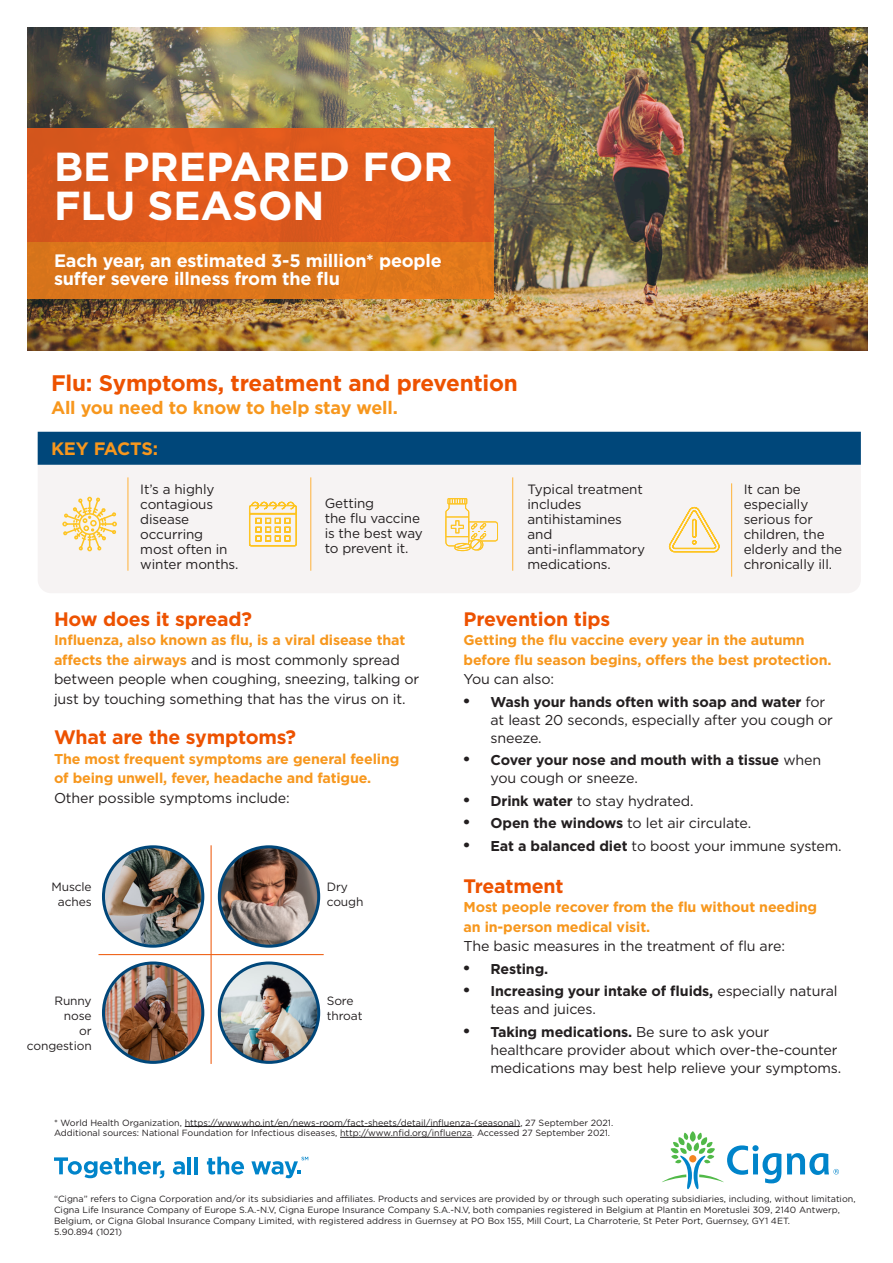
<style>
.page{position:relative;width:893px;height:1263px;background:#fff}
.page>*{position:absolute;margin:0;border:0;box-sizing:border-box;transform-origin:0 0}
.t1{font:700 40.5px/39px "Gotham";color:#fff}
.t2{font:700 22.5px "Gotham";letter-spacing:-.01em;color:#ed5200}
.t3{font:700 19.5px "Gotham";letter-spacing:-.01em;color:#ed5200}
.Subheadline_bold_14{font:700 18px/18px "Gotham";letter-spacing:-.01em;color:#fff}
.t4{font:700 18px "Gotham";letter-spacing:-.01em;color:#f7971d}
.t5{font:14.25px/18px "Gotham";letter-spacing:-.01em;color:#231f20}
.t6{font:700 14.25px/19.5px "Gotham";letter-spacing:-.01em;color:#f7971d}
.t7{font:700 14.25px/18px "Gotham";letter-spacing:-.01em;color:#231f20}
.t8{font:13.5px/15px "Gotham";letter-spacing:-.01em;color:#231f20}
.t9{font:12px "Gotham";letter-spacing:-.01em;color:#231f20}
.t10{font:9px/10.8px "Gotham";color:#231f20}
.s1{font-weight:700;color:#f7971d}
.s2{font-weight:400;color:#231f20}
.s3{font-family:"Times New Roman";font-weight:700;font-size:18px}
.s4{font-weight:700}
.s5{font-family:"Times New Roman";font-size:18px}
.s6{font-weight:400}
</style>
<div class="page">
<img style="left:27px;top:28px;width:840px;height:322px">
<div style="left:27px;top:128px;width:466px;height:114px;background:#df591d"></div>
<div style="left:27px;top:242px;width:466px;height:56px;background:#df771c"></div>
<div style="left:38px;top:465px;width:823px;height:128px;background:#f6f3f3"></div>
<div style="left:38px;top:432px;width:823px;height:33px;background:#00477a"></div>
<svg style="left:667px;top:507px;width:53px;height:46px"></svg>
<svg style="left:445px;top:498px;width:53px;height:53px"></svg>
<svg style="left:248px;top:501px;width:49px;height:46px"></svg>
<svg style="left:62px;top:496px;width:56px;height:56px"></svg>
<hr style="left:128px;top:477px;width:1px;height:94px;background:#ffb238">
<hr style="left:310px;top:477px;width:1px;height:94px;background:#ffb238">
<hr style="left:512px;top:477px;width:1px;height:94px;background:#ffb238">
<hr style="left:731px;top:483px;width:1px;height:94px;background:#ffb238">
<hr style="left:211px;top:845px;width:1px;height:109px;background:#ed5200">
<hr style="left:211px;top:955px;width:1px;height:109px;background:#ed5200">
<hr style="left:98px;top:954px;width:113px;height:1px;background:#ed5200">
<hr style="left:211px;top:954px;width:113px;height:1px;background:#ed5200">
<img style="left:103px;top:847px;width:100px;height:99px;border-radius:50px">
<div style="left:102px;top:845px;width:102px;height:103px;border:3px solid #00477a;border-radius:50%"></div>
<img style="left:219px;top:847px;width:100px;height:99px;border-radius:50px">
<div style="left:218px;top:845px;width:102px;height:103px;border:3px solid #00477a;border-radius:50%"></div>
<img style="left:103px;top:963px;width:100px;height:99px;border-radius:50px">
<div style="left:102px;top:961px;width:102px;height:103px;border:3px solid #00477a;border-radius:50%"></div>
<img style="left:219px;top:963px;width:100px;height:99px;border-radius:50px">
<div style="left:218px;top:961px;width:102px;height:103px;border:3px solid #00477a;border-radius:50%"></div>
<hr style="left:185px;top:1126px;width:335px;height:1px;background:#231f20">
<hr style="left:340px;top:1137px;width:132px;height:1px;background:#231f20">
<svg style="left:662px;top:1131px;width:177px;height:58px"></svg>
<svg style="left:54px;top:1157px;width:110px;height:21px"></svg>
<svg style="left:173px;top:1161px;width:12px;height:13px"></svg>
<hr style="left:188px;top:1157px;width:3px;height:17px;background:#0084ca">
<hr style="left:194px;top:1157px;width:4px;height:17px;background:#0084ca">
<svg style="left:207px;top:1157px;width:37px;height:17px"></svg>
<svg style="left:251px;top:1157px;width:57px;height:21px"></svg>
<p class="t1" style="left:54px;top:147px;width:400px">BE PREPARED FOR<br>FLU SEASON</p>
<p class="Subheadline_bold_14" style="left:54px;top:251px;width:389px">Each year, an estimated 3-5 million* people suffer severe illness from the flu</p>
<p class="t2" style="left:51px;top:368px;width:468px">Flu: Symptoms, treatment and prevention</p>
<p class="t4" style="left:51px;top:396px;width:348px">All you need to know to help stay well.</p>
<p class="t4" style="left:51px;top:437px;width:109px">KEY FACTS:</p>
<p class="t8" style="left:140px;top:482px;width:76px">It’s a highly</p>
<p class="t8" style="left:140px;top:497px;width:74px">contagious</p>
<p class="t8" style="left:140px;top:512px;width:64px">disease occurring</p>
<p class="t8" style="left:140px;top:542px;width:89px">most often in</p>
<p class="t8" style="left:140px;top:557px;width:100px">winter months.</p>
<p class="t8" style="left:325px;top:495px;width:51px">Getting</p>
<p class="t8" style="left:325px;top:510px;width:100px">the flu vaccine is the best way</p>
<p class="t8" style="left:325px;top:540px;width:85px">to prevent it.</p>
<p class="t8" style="left:527px;top:482px;width:117px">Typical treatment</p>
<p class="t8" style="left:527px;top:497px;width:56px">includes</p>
<p class="t8" style="left:527px;top:512px;width:96px">antihistamines and</p>
<p class="t8" style="left:527px;top:542px;width:119px">anti-inflammatory</p>
<p class="t8" style="left:527px;top:557px;width:85px">medications.</p>
<p class="t8" style="left:744px;top:482px;width:59px">It can be</p>
<p class="t8" style="left:744px;top:497px;width:66px">especially</p>
<p class="t8" style="left:744px;top:512px;width:71px">serious for</p>
<p class="t8" style="left:744px;top:527px;width:83px">children, the</p>
<p class="t8" style="left:744px;top:542px;width:100px">elderly and the</p>
<p class="t8" style="left:744px;top:557px;width:90px">chronically ill.</p>
<p class="t3" style="left:54px;top:606px;width:200px">How does it spread?</p>
<p class="t5" style="left:54px;top:630px;width:367px;line-height:19.5px"><span class="s1">Influenza, also known as flu, is a viral disease that affects the airways</span> and is most commonly spread between people when coughing, sneezing, talking or just by touching something that has the virus on it.</p>
<p class="t3" style="left:54px;top:724px;width:244px">What are the symptoms?</p>
<p class="t6" style="left:54px;top:749px;width:347px">The most frequent symptoms are general feeling</p>
<p class="t6" style="left:54px;top:768px;width:319px">of being unwell, fever, headache and fatigue.<br><span class="s2">Other possible symptoms include:</span></p>
<p class="t9" style="left:51px;top:879px;width:42px">Muscle</p>
<p class="t9" style="left:58px;top:894px;width:35px">aches</p>
<p class="t9" style="left:54px;top:993px;width:39px">Runny</p>
<p class="t9" style="left:64px;top:1008px;width:29px">nose</p>
<p class="t9" style="left:79px;top:1023px;width:14px">or</p>
<p class="t9" style="left:27px;top:1038px;width:66px">congestion</p>
<p class="t9" style="left:327px;top:879px;width:23px">Dry</p>
<p class="t9" style="left:327px;top:894px;width:38px">cough</p>
<p class="t9" style="left:327px;top:993px;width:28px">Sore</p>
<p class="t9" style="left:327px;top:1008px;width:37px">throat</p>
<p class="t3" style="left:464px;top:606px;width:148px">Prevention tips</p>
<p class="t6" style="left:464px;top:630px;width:370px">Getting the flu vaccine every year in the autumn before flu season begins, offers the best protection.</p>
<p class="t5" style="left:464px;top:670px;width:92px">You can also:</p>
<p class="t5" style="left:491px;top:692px;width:344px;text-indent:-27px"><span class="s3">•</span> <span class="s4">Wash your hands often with soap and water</span> for at least 20 seconds, especially after you cough or sneeze.</p>
<p class="t7" style="left:491px;top:751px;width:332px;text-indent:-27px"><span class="s5">•</span> Cover your nose and mouth with a tissue <span class="s6">when you cough or sneeze.</span></p>
<p class="t5" style="left:464px;top:791px;width:232px"><span class="s3">•</span> <span class="s4">Drink water</span> to stay hydrated.</p>
<p class="t5" style="left:464px;top:814px;width:289px"><span class="s3">•</span> <span class="s4">Open the windows</span> to let air circulate.</p>
<p class="t5" style="left:464px;top:836px;width:380px"><span class="s3">•</span> <span class="s4">Eat a balanced diet</span> to boost your immune system.</p>
<p class="t3" style="left:464px;top:873px;width:101px">Treatment</p>
<p class="t6" style="left:464px;top:897px;width:355px">Most people recover from the flu without needing</p>
<p class="t6" style="left:464px;top:917px;width:188px">an in-person medical visit.</p>
<p class="t5" style="left:464px;top:937px;width:323px">The basic measures in the treatment of flu are:</p>
<p class="t7" style="left:464px;top:960px;width:86px"><span class="s5">•</span> Resting.</p>
<p class="t5" style="left:491px;top:982px;width:349px;text-indent:-27px"><span class="s3">•</span> <span class="s4">Increasing your intake of fluids,</span> especially natural teas and juices.</p>
<p class="t5" style="left:491px;top:1022px;width:352px;text-indent:-27px"><span class="s3">•</span> <span class="s4">Taking medications.</span> Be sure to ask your healthcare provider about which over-the-counter medications may best help relieve your symptoms.</p>
<p class="t10" style="left:54px;top:1117px;width:561px">* World Health Organization, https://www.who.int/en/news-room/fact-sheets/detail/influenza-(seasonal), 27 September 2021.<br>Additional sources: National Foundation for Infectious diseases, http://www.nfid.org/influenza. Accessed 27 September 2021.</p>
<p class="t10" style="left:54px;top:1193px;width:803px">“Cigna” refers to Cigna Corporation and/or its subsidiaries and affiliates. Products and services are provided by or through such operating subsidiaries, including, without limitation,<br>Cigna Life Insurance Company of Europe S.A.-N.V, Cigna Europe Insurance Company S.A.-N.V, both companies registered in Belgium at Plantin en Moretuslei 309, 2140 Antwerp,<br>Belgium, or Cigna Global Insurance Company Limited, with registered address in Guernsey at PO Box 155, Mill Court, La Charroterie, St Peter Port, Guernsey, GY1 4ET.</p>
<p class="t10" style="left:54px;top:1226px;width:70px">5.90.894 (1021)</p>
</div>
